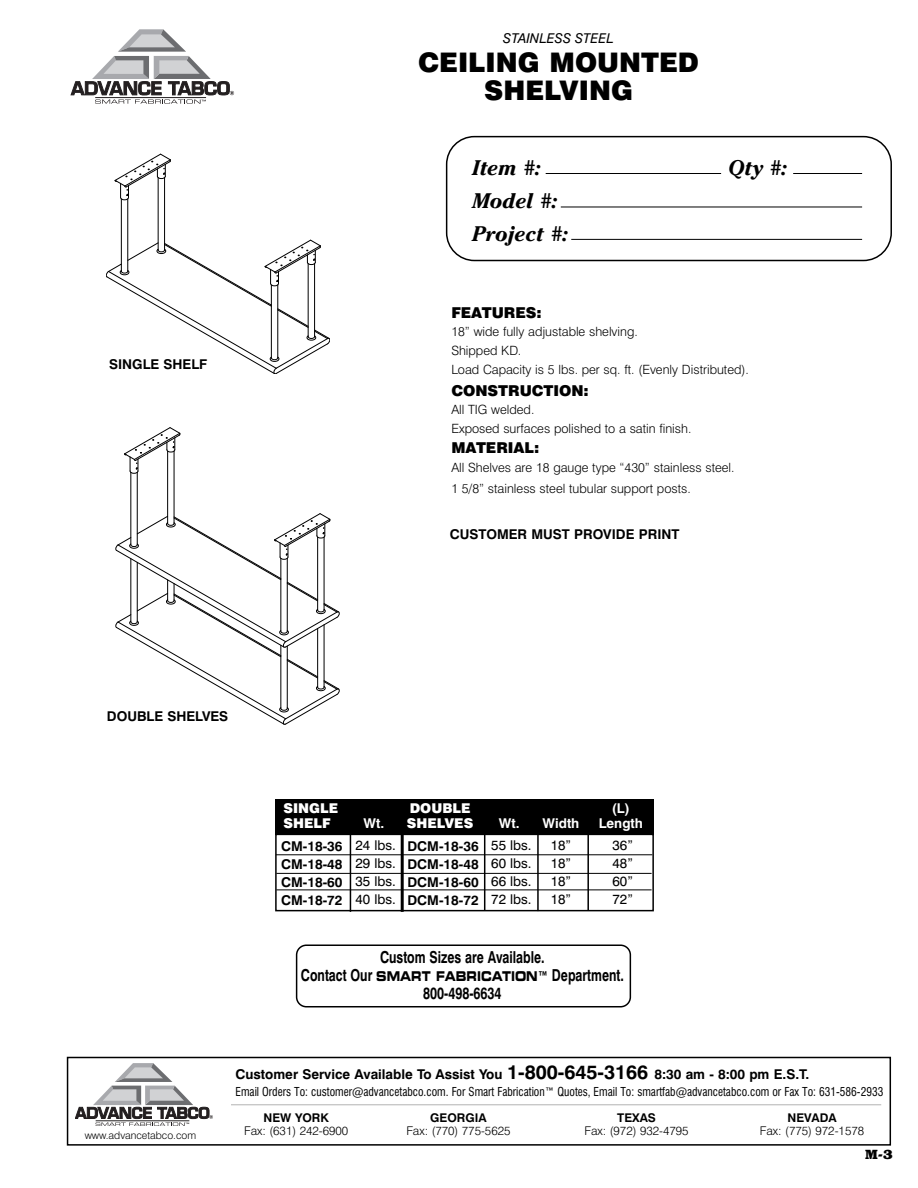
<style>
.page{position:relative;width:918px;height:1188px;background:#fff}
.page>*{position:absolute;margin:0;border:0;box-sizing:border-box;transform-origin:0 0}
.t1{font:900 27px/28.5px "Swiss 721 BT";color:#000;text-align:center}
.t2{font:italic 700 21px/33px "Cheltenham";color:#000}
.t3{font:700 16.5px/18px "Swiss 721 BT";color:#000;text-align:center;scale:.75 1}
.t4{font:900 15px "Swiss 721 BT";color:#000}
.t5{font:700 13.5px/18px "Swiss 721 BT";color:#000;text-align:justify}
.t6{font:13.5px/18px "Swiss 721 BT";color:#000;text-align:justify}
.t7{font:900 13.5px "Swiss 721 BT";color:#fff}
.t8{font:700 13.5px "Swiss 721 BT";color:#fff}
.t9{font:italic 13.5px "Swiss 721 BT";color:#000}
.t10{font:700 13.5px "Bookman";color:#000}
.t11{font:300 12.75px/18.6px "Swiss 721 BT";color:#000}
.t12{font:condensed 12px "Swiss 721 BT";color:#000;scale:.95 1}
.t13{font:300 12px "Swiss 721 BT";color:#000}
.t14{font:700 12px "Swiss 721 BT";color:#000}
.t15{font:300 10.5px "Swiss 721 BT";color:#000}
.s1{font-weight:700}
.s2{font-family:"Eurostile Bold Extended Two";font-weight:400;font-size:13.5px}
.s3{font-size:19.5px}
</style>
<div class="page">
<div style="left:67px;top:1057px;width:824px;height:89px;border:2px solid #000"></div>
<svg style="left:75px;top:1063px;width:138px;height:63px"></svg>
<hr style="left:231px;top:1105px;width:650px;height:1px;background:#b3b3b3">
<svg style="left:446px;top:136px;width:446px;height:125px"></svg>
<hr style="left:546px;top:173px;width:175px;height:1px;background:#000">
<hr style="left:793px;top:173px;width:69px;height:1px;background:#000">
<hr style="left:561px;top:207px;width:301px;height:1px;background:#000">
<hr style="left:571px;top:239px;width:291px;height:1px;background:#000">
<svg style="left:71px;top:29px;width:163px;height:75px"></svg>
<hr style="left:128px;top:199px;width:1px;height:72px;background:#000">
<hr style="left:121px;top:199px;width:1px;height:72px;background:#000">
<hr style="left:158px;top:178px;width:1px;height:72px;background:#000">
<hr style="left:164px;top:178px;width:1px;height:72px;background:#000">
<svg style="left:115px;top:154px;width:56px;height:46px"></svg>
<svg style="left:106px;top:240px;width:224px;height:134px"></svg>
<hr style="left:137px;top:472px;width:1px;height:73px;background:#000">
<hr style="left:131px;top:472px;width:1px;height:73px;background:#000">
<hr style="left:167px;top:451px;width:1px;height:72px;background:#000">
<hr style="left:174px;top:451px;width:1px;height:72px;background:#000">
<svg style="left:124px;top:427px;width:57px;height:47px"></svg>
<svg style="left:116px;top:513px;width:223px;height:212px"></svg>
<div style="left:275px;top:834px;width:379px;height:77px;border:2px solid #000"></div>
<div style="left:275px;top:799px;width:379px;height:36px;background:#000"></div>
<hr style="left:276px;top:873px;width:376px;height:1px;background:#000">
<hr style="left:276px;top:890px;width:376px;height:1px;background:#000">
<hr style="left:401px;top:823px;width:3px;height:89px;background:#000">
<hr style="left:484px;top:821px;width:1px;height:89px;background:#000">
<hr style="left:537px;top:822px;width:2px;height:89px;background:#000">
<hr style="left:587px;top:821px;width:2px;height:89px;background:#000">
<hr style="left:350px;top:823px;width:1px;height:89px;background:#000">
<hr style="left:276px;top:855px;width:376px;height:1px;background:#000">
<svg style="left:296px;top:944px;width:335px;height:63px"></svg>
<p class="t9" style="left:503px;top:34px;width:112px">STAINLESS STEEL</p>
<h1 class="t1" style="left:418px;top:51px;width:282px">CEILING MOUNTED<br>SHELVING</h1>
<p class="t5" style="left:109px;top:356px;width:100px">SINGLE SHELF</p>
<h2 class="t2" style="left:472px;top:153px;width:70px">Item #:</h2>
<h2 class="t2" style="left:728px;top:153px;width:60px">Qty #:</h2>
<h2 class="t2" style="left:472px;top:186px;width:97px">Model #:<br>Project #:</h2>
<p class="t4" style="left:451px;top:307px;width:92px">FEATURES:</p>
<p class="t11" style="left:451px;top:324px;width:299px">18” wide fully adjustable shelving.<br>Shipped KD.<br>Load Capacity is 5 lbs. per sq. ft. (Evenly Distributed).</p>
<p class="t4" style="left:451px;top:385px;width:139px">CONSTRUCTION:</p>
<p class="t11" style="left:451px;top:402px;width:242px">All TIG welded.<br>Exposed surfaces polished to a satin finish.</p>
<p class="t4" style="left:451px;top:443px;width:90px">MATERIAL:</p>
<p class="t11" style="left:451px;top:458px;width:285px;line-height:20.7px">All Shelves are 18 gauge type “430” stainless steel.<br>1 5/8” stainless steel tubular support posts.</p>
<p class="t5" style="left:450px;top:527px;width:231px">CUSTOMER MUST PROVIDE PRINT</p>
<p class="t5" style="left:107px;top:708px;width:123px">DOUBLE SHELVES</p>
<p class="t7" style="left:283px;top:804px;width:56px">SINGLE</p>
<p class="t7" style="left:410px;top:804px;width:62px">DOUBLE</p>
<p class="t8" style="left:612px;top:804px;width:19px">(L)</p>
<p class="t7" style="left:283px;top:819px;width:49px">SHELF</p>
<p class="t7" style="left:364px;top:819px;width:111px"><span class="s1">Wt.</span> SHELVES</p>
<p class="t8" style="left:499px;top:819px;width:82px">Wt. Width</p>
<p class="t8" style="left:599px;top:819px;width:46px">Length</p>
<p class="t5" style="left:281px;top:838px;width:63px">CM-18-36<br>CM-18-48<br>CM-18-60<br>CM-18-72</p>
<p class="t5" style="left:407px;top:838px;width:73px">DCM-18-36<br>DCM-18-48<br>DCM-18-60<br>DCM-18-72</p>
<p class="t6" style="left:551px;top:838px;width:22px">18” 18” 18” 18”</p>
<p class="t6" style="left:613px;top:838px;width:22px">36” 48” 60” 72”</p>
<p class="t6" style="left:356px;top:838px;width:42px">24 lbs.<br>29 lbs.<br>35 lbs.<br>40 lbs.</p>
<p class="t6" style="left:491px;top:838px;width:42px">55 lbs.<br>60 lbs.<br>66 lbs.<br>72 lbs.</p>
<p class="t3" style="left:301px;top:950px;width:432px">Custom Sizes are Available.<br>Contact Our <span class="s2">SMART FABRICATION</span>™ Department.<br>800-498-6634</p>
<p class="t5" style="left:236px;top:1067px;width:575px">Customer Service Available To Assist You <span class="s3">1-800-645-3166</span> 8:30 am - 8:00 pm E.S.T.</p>
<p class="t12" style="left:236px;top:1084px;width:684px">Email Orders To: customer@advancetabco.com. For Smart Fabrication™ Quotes, Email To: smartfab@advancetabco.com or Fax To: 631-586-2933</p>
<p class="t14" style="left:264px;top:1113px;width:67px">NEW YORK</p>
<p class="t14" style="left:430px;top:1113px;width:58px">GEORGIA</p>
<p class="t14" style="left:617px;top:1113px;width:40px">TEXAS</p>
<p class="t14" style="left:788px;top:1113px;width:51px">NEVADA</p>
<p class="t15" style="left:85px;top:1131px;width:113px">www.advancetabco.com</p>
<p class="t13" style="left:244px;top:1127px;width:106px">Fax: (631) 242-6900</p>
<p class="t13" style="left:406px;top:1127px;width:106px">Fax: (770) 775-5625</p>
<p class="t13" style="left:584px;top:1127px;width:106px">Fax: (972) 932-4795</p>
<p class="t13" style="left:760px;top:1127px;width:106px">Fax: (775) 972-1578</p>
<p class="t10" style="left:865px;top:1150px;width:29px">M-3</p>
</div>
